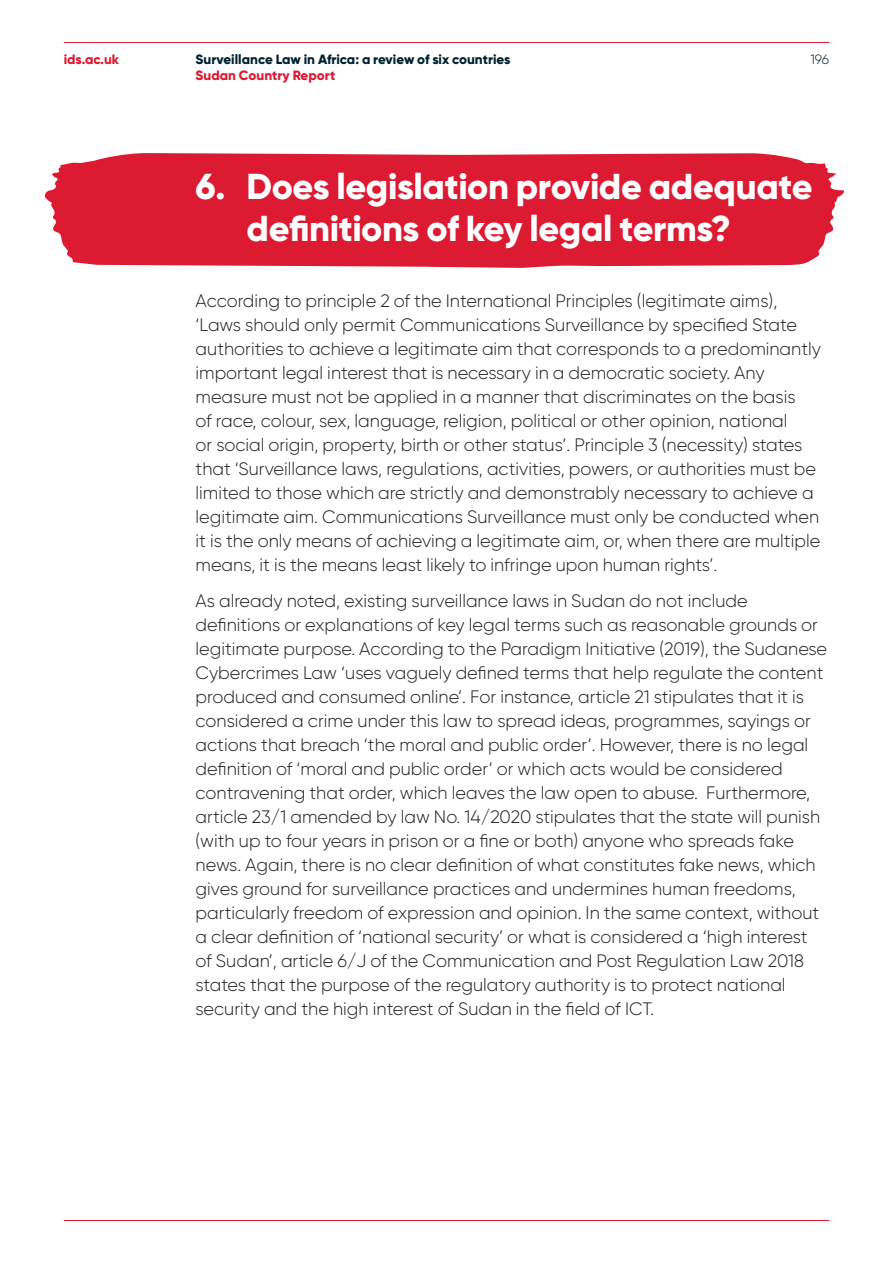
<style>
.page{position:relative;width:893px;height:1263px;background:#fff}
.page>*{position:absolute;margin:0;border:0;box-sizing:border-box;transform-origin:0 0}
.t1{font:800 36px/42px "Gilroy";letter-spacing:-.01em;color:#fff}
.Body_Copy{font:300 18px/24px "Gilroy";color:#231f20}
.t2{font:800 13.5px "Gilroy";color:#002230}
.Small_body{font:800 13.5px "Gilroy";color:#dc1a32}
.t3{font:300 13.5px "Gilroy";color:#002230}
</style>
<div class="page">
<svg style="left:44px;top:153px;width:800px;height:115px;background:#de2a40"></svg>
<hr style="left:64px;top:1220px;width:765px;height:1px;background:#dc1a32">
<hr style="left:64px;top:42px;width:765px;height:1px;background:#dc1a32">
<p class="Small_body" style="left:64px;top:51px;width:57px">ids.ac.uk</p>
<p class="t2" style="left:196px;top:51px;width:316px">Surveillance Law in Africa: a review of six countries</p>
<p class="t3" style="left:810px;top:51px;width:20px">196</p>
<p class="Small_body" style="left:196px;top:66px;width:141px">Sudan Country Report</p>
<h1 class="t1" style="left:247px;top:165px;width:567px;text-indent:-51px">6. Does legislation provide adequate definitions of key legal terms?</h1>
<p class="Body_Copy" style="left:196px;top:288px;width:627px">According to principle 2 of the International Principles (legitimate aims), ‘Laws should only permit Communications Surveillance by specified State authorities to achieve a legitimate aim that corresponds to a predominantly important legal interest that is necessary in a democratic society. Any measure must not be applied in a manner that discriminates on the basis<br>of race, colour, sex, language, religion, political or other opinion, national<br>or social origin, property, birth or other status’. Principle 3 (necessity) states that ‘Surveillance laws, regulations, activities, powers, or authorities must be limited to those which are strictly and demonstrably necessary to achieve a legitimate aim. Communications Surveillance must only be conducted when it is the only means of achieving a legitimate aim, or, when there are multiple means, it is the means least likely to infringe upon human rights’.</p>
<p class="Body_Copy" style="left:196px;top:588px;width:633px">As already noted, existing surveillance laws in Sudan do not include definitions or explanations of key legal terms such as reasonable grounds or legitimate purpose. According to the Paradigm Initiative (2019), the Sudanese Cybercrimes Law ‘uses vaguely defined terms that help regulate the content produced and consumed online’. For instance, article 21 stipulates that it is considered a crime under this law to spread ideas, programmes, sayings or actions that breach ‘the moral and public order’. However, there is no legal definition of ‘moral and public order’ or which acts would be considered contravening that order, which leaves the law open to abuse. Furthermore, article 23/1 amended by law No. 14/2020 stipulates that the state will punish (with up to four years in prison or a fine or both) anyone who spreads fake news. Again, there is no clear definition of what constitutes fake news, which gives ground for surveillance practices and undermines human freedoms, particularly freedom of expression and opinion. In the same context, without a clear definition of ‘national security’ or what is considered a ‘high interest of Sudan’, article 6/J of the Communication and Post Regulation Law 2018 states that the purpose of the regulatory authority is to protect national security and the high interest of Sudan in the field of ICT.</p>
</div>
